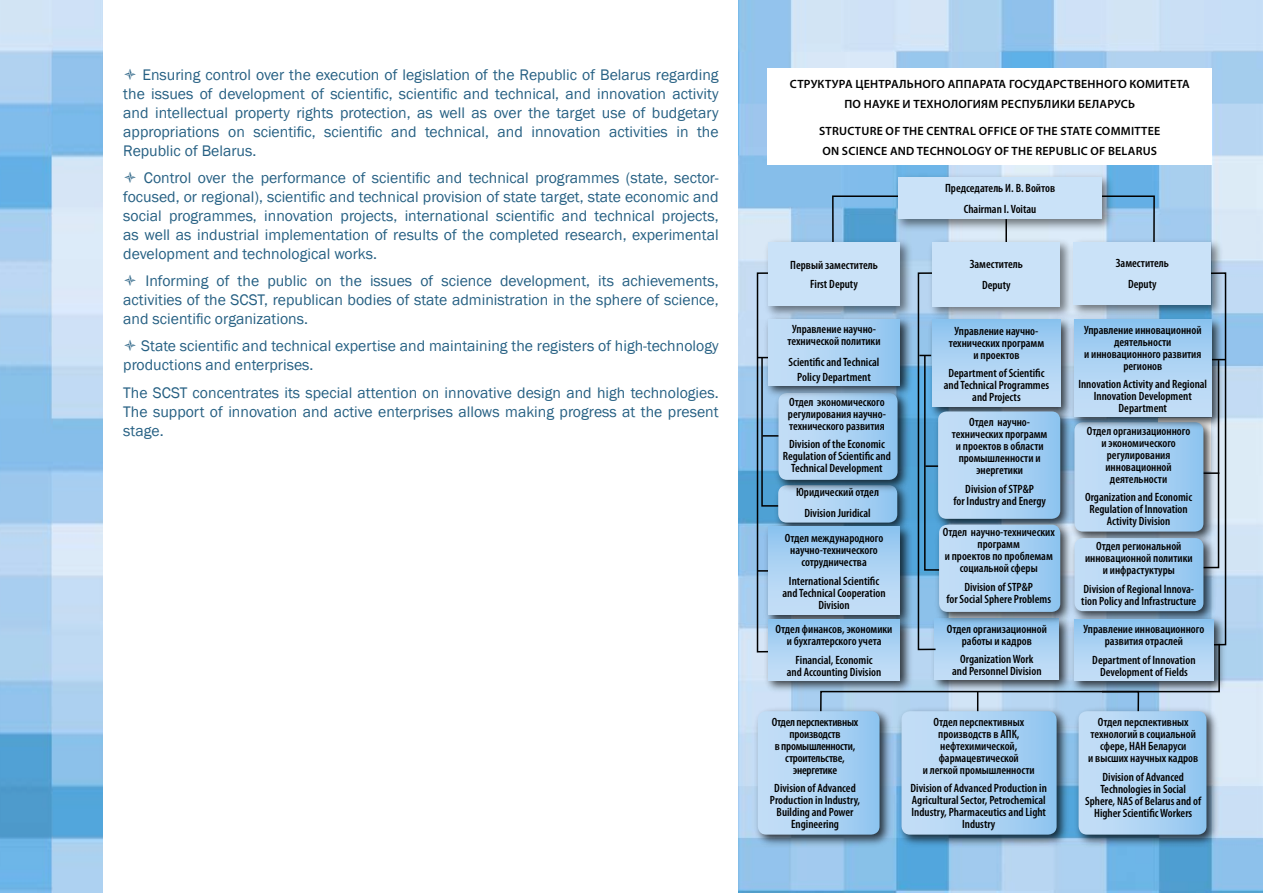
<style>
.page{position:relative;width:1263px;height:893px;background:#fff}
.page>*{position:absolute;margin:0;border:0;box-sizing:border-box;transform-origin:0 0}
.t1{font:15.75px/18.9px "Franklin Gothic";color:#266083;text-align:justify}
.t2{font:600 condensed 12px/12px "Myriad Pro";color:#000;text-align:center}
.t3{font:600 12px/19.2px "Myriad Pro";letter-spacing:.02em;color:#000;text-align:center}
.t4{font:600 condensed 12px/12px "Myriad Pro";letter-spacing:-.02em;color:#000;text-align:center}
</style>
<div class="page">
<img style="left:0;top:0;width:103px;height:893px">
<img style="left:739px;top:0;width:524px;height:893px">
<div style="left:767px;top:69px;width:445px;height:96px;background:#fff"></div>
<hr style="left:1005px;top:219px;width:2px;height:34px;background:#000">
<svg style="left:831px;top:195px;width:139px;height:55px;background:#6ea9d4"></svg>
<svg style="left:1017px;top:195px;width:138px;height:42px;background:#97c0e1"></svg>
<svg style="left:760px;top:356px;width:12px;height:151px"></svg>
<div style="left:757px;top:272px;width:18px;height:380px;border:2px solid #000"></div>
<div style="left:773px;top:479px;width:139px;height:58px;background:#000;opacity:.75"></div>
<div style="left:778px;top:485px;width:119px;height:38px;background:#bfdcf6;border-radius:9px"></div>
<div style="left:893px;top:173px;width:223px;height:60px;background:#000;opacity:.5"></div>
<div style="left:898px;top:177px;width:204px;height:42px;background:#cae2f8"></div>
<div style="left:928px;top:237px;width:146px;height:84px;background:#000;opacity:.5"></div>
<div style="left:932px;top:242px;width:128px;height:65px;background:#cae2f8"></div>
<div style="left:763px;top:237px;width:151px;height:82px;background:#000;opacity:.5"></div>
<div style="left:768px;top:242px;width:132px;height:64px;background:#cae2f8"></div>
<div style="left:1069px;top:237px;width:155px;height:82px;background:#000;opacity:.5"></div>
<div style="left:1074px;top:242px;width:137px;height:63px;background:#cae2f8"></div>
<div style="left:774px;top:387px;width:138px;height:106px;background:#000;opacity:.75"></div>
<div style="left:778px;top:393px;width:119px;height:87px;background:#bfdcf6;border-radius:9px"></div>
<div style="left:763px;top:522px;width:151px;height:106px;background:#000;opacity:.75"></div>
<div style="left:768px;top:527px;width:132px;height:88px;background:linear-gradient(to bottom,#90c5f0,#c9e1f7)"></div>
<div style="left:763px;top:315px;width:151px;height:84px;background:#000;opacity:.75"></div>
<div style="left:768px;top:319px;width:132px;height:66px;background:#bedbf6"></div>
<div style="left:763px;top:615px;width:151px;height:80px;background:#000;opacity:.75"></div>
<div style="left:768px;top:620px;width:132px;height:60px;background:linear-gradient(to bottom,#91c6f0,#c8e0f7)"></div>
<div style="left:1074px;top:705px;width:147px;height:142px;background:#000;opacity:.75"></div>
<div style="left:1078px;top:711px;width:128px;height:124px;background:linear-gradient(to right,#c9e1f7,#93c6f0);border-radius:9px"></div>
<div style="left:897px;top:705px;width:172px;height:142px;background:#000;opacity:.75"></div>
<div style="left:901px;top:711px;width:155px;height:124px;background:linear-gradient(to right,#c9e1f7,#93c6f0);border-radius:9px"></div>
<div style="left:753px;top:705px;width:140px;height:142px;background:#000;opacity:.75"></div>
<div style="left:758px;top:711px;width:121px;height:124px;background:linear-gradient(to right,#c9e0f7,#93c6f0);border-radius:9px"></div>
<svg style="left:819px;top:272px;width:408px;height:448px;background:#9fc3e0"></svg>
<p class="t1" style="left:123px;top:66px;width:597px;text-indent:19px">Ensuring control over the execution of legislation of the Republic of Belarus regarding the issues of development of scientific, scientific and technical, and innovation activity and intellectual property rights protection, as well as over the target use of budgetary appropriations on scientific, scientific and technical, and innovation activities in the Republic of Belarus.</p>
<p class="t1" style="left:123px;top:169px;width:597px;text-indent:21px">Control over the performance of scientific and technical programmes (state, sector&shy;focused, or regional), scientific and technical provision of state target, state economic and social programmes, innovation projects, international scientific and technical projects, as well as industrial implementation of results of the completed research, experimental development and technological works.</p>
<h1 class="t1" style="left:123px;top:272px;width:597px;text-indent:22px">Informing of the public on the issues of science development, its achievements, activities of the SCST, republican bodies of state administration in the sphere of science, and scientific organizations.</h1>
<h1 class="t1" style="left:123px;top:337px;width:597px;text-indent:18px">State scientific and technical expertise and maintaining the registers of high-technology productions and enterprises.</h1>
<h1 class="t1" style="left:123px;top:383px;width:597px">The SCST concentrates its special attention on innovative design and high technologies.<br>The support of innovation and active enterprises allows making progress at the present stage.</h1>
<p class="t3" style="left:790px;top:74px;width:402px">СТРУКТУРА ЦЕНТРАЛЬНОГО АППАРАТА ГОСУДАРСТВЕННОГО КОМИТЕТА<br>ПО НАУКЕ И ТЕХНОЛОГИЯМ РЕСПУБЛИКИ БЕЛАРУСЬ</p>
<p class="t3" style="left:819px;top:121px;width:343px;text-align:left">STRUCTURE OF THE CENTRAL OFFICE OF THE STATE COMMITTEE<br>ON SCIENCE AND TECHNOLOGY OF THE REPUBLIC OF BELARUS</p>
<p class="t2" style="left:945px;top:178px;width:111px;line-height:20.9px">Председатель И. В. Войтов<br>Chairman I. Voitau</p>
<p class="t2" style="left:790px;top:256px;width:89px;line-height:18.5px">Первый заместитель<br>First Deputy</p>
<p class="t2" style="left:1116px;top:253px;width:55px;line-height:20.9px">Заместитель<br>Deputy</p>
<p class="t2" style="left:970px;top:254px;width:55px;line-height:20.9px">Заместитель<br>Deputy</p>
<p class="t2" style="left:787px;top:324px;width:94px">Управление научно&shy;технической политики</p>
<p class="t2" style="left:789px;top:355px;width:92px;line-height:14.4px">Scientific and Technical<br>Policy Department</p>
<p class="t2" style="left:788px;top:396px;width:99px;text-align:justify">Отдел экономического регулирования научно&shy;технического развития</p>
<p class="t2" style="left:783px;top:439px;width:110px">Division of the Economic<br>Regulation of Scientific and<br>Technical Development</p>
<p class="t2" style="left:796px;top:482px;width:84px;line-height:20.9px">Юридический отдел<br>Division Juridical</p>
<p class="t2" style="left:785px;top:532px;width:100px">Отдел международного научно-технического сотрудничества</p>
<p class="t2" style="left:782px;top:575px;width:105px">International Scientific and Technical Cooperation<br>Division</p>
<p class="t2" style="left:776px;top:623px;width:118px">Отдел финансов, экономики и бухгалтерского учета</p>
<p class="t2" style="left:787px;top:654px;width:96px">Financial, Economic and Accounting Division</p>
<p class="t4" style="left:772px;top:716px;width:88px">Отдел перспективных производств<br>в промышленности, строительстве, энергетике</p>
<p class="t2" style="left:770px;top:782px;width:92px">Division of Advanced<br>Production in Industry,<br>Building and Power<br>Engineering</p>
<p class="t2" style="left:949px;top:325px;width:97px">Управление научно&shy;технических программ и проектов</p>
<p class="t2" style="left:944px;top:367px;width:107px">Department of Scientific and Technical Programmes and Projects</p>
<p class="t2" style="left:952px;top:417px;width:97px">Отдел научно&shy;технических программ и проектов в области промышленности и энергетики</p>
<p class="t2" style="left:953px;top:483px;width:94px">Division of STP&amp;P<br>for Industry and Energy</p>
<p class="t2" style="left:943px;top:527px;width:114px">Отдел научно-технических программ<br>и проектов по проблемам социальной сферы</p>
<p class="t2" style="left:946px;top:581px;width:106px">Division of STP&amp;P<br>for Social Sphere Problems</p>
<p class="t2" style="left:947px;top:623px;width:102px">Отдел организационной работы и кадров</p>
<p class="t2" style="left:952px;top:653px;width:91px">Organization Work and Personnel Division</p>
<p class="t2" style="left:923px;top:716px;width:114px">Отдел перспективных производств в АПК, нефтехимической, фармацевтической<br>и легкой промышленности</p>
<p class="t2" style="left:910px;top:783px;width:138px">Division of Advanced Production in<br>Agricultural Sector, Petrochemical<br>Industry, Pharmaceutics and Light<br>Industry</p>
<p class="t2" style="left:1084px;top:324px;width:119px">Управление инновационной деятельности<br>и инновационного развития регионов</p>
<p class="t2" style="left:1078px;top:378px;width:130px">Innovation Activity and Regional<br>Innovation Development<br>Department</p>
<p class="t2" style="left:1087px;top:425px;width:105px">Отдел организационного и экономического регулирования инновационной деятельности</p>
<p class="t2" style="left:1085px;top:491px;width:109px">Organization and Economic<br>Regulation of Innovation<br>Activity Division</p>
<p class="t2" style="left:1085px;top:540px;width:109px">Отдел региональной инновационной политики и инфрастуктуры</p>
<p class="t2" style="left:1081px;top:583px;width:117px;text-align:left">Division of Regional Innova&shy;tion Policy and Infrastructure</p>
<p class="t2" style="left:1083px;top:623px;width:122px">Управление инновационного развития отраслей</p>
<p class="t2" style="left:1092px;top:654px;width:105px">Department of Innovation<br>Development of Fields</p>
<p class="t2" style="left:1088px;top:716px;width:112px">Отдел перспективных технологий в социальной сфере, НАН Беларуси<br>и высших научных кадров</p>
<p class="t2" style="left:1085px;top:771px;width:118px">Division of Advanced<br>Technologies in Social<br>Sphere, NAS of Belarus and of<br>Higher Scientific Workers</p>
</div>
